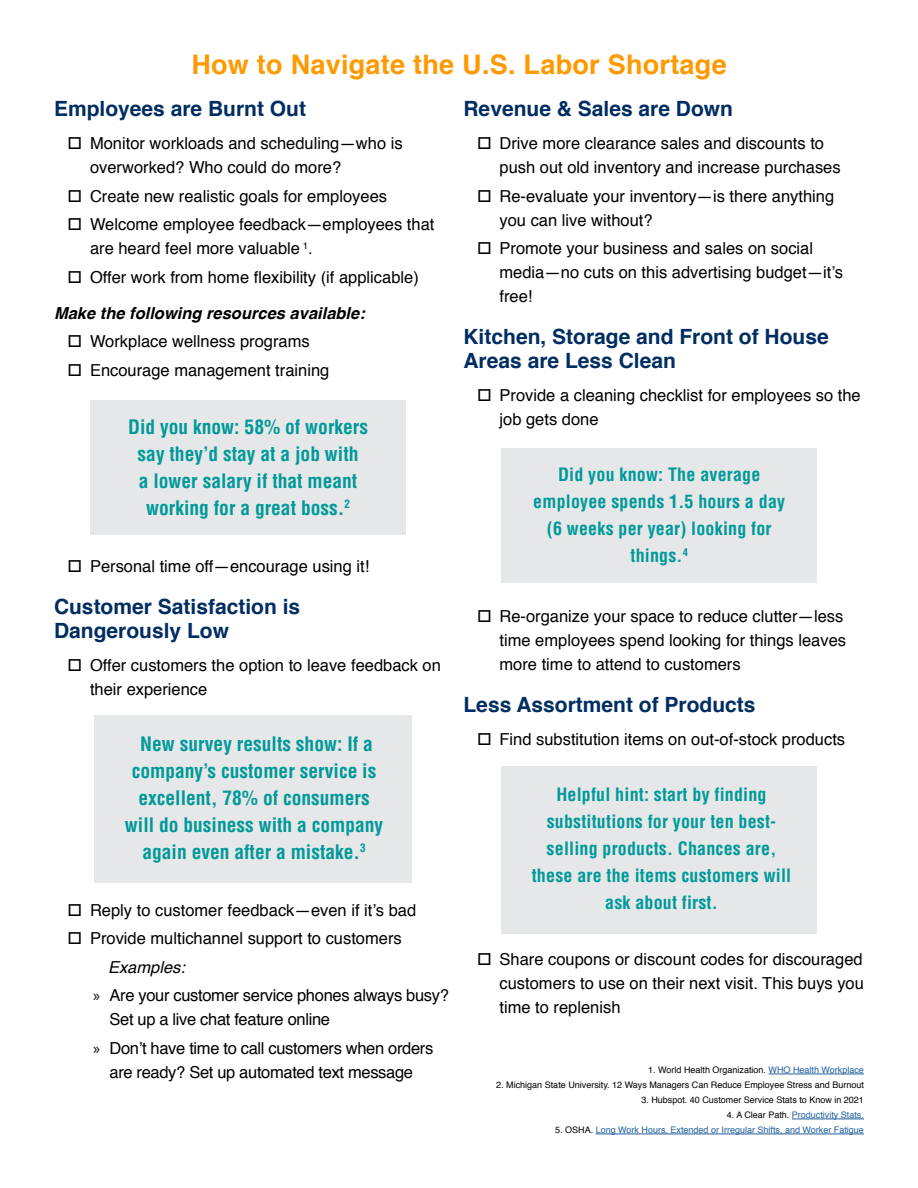
<style>
.page{position:relative;width:918px;height:1188px;background:#fff}
.page>*{position:absolute;margin:0;border:0;box-sizing:border-box;transform-origin:0 0}
.t1{font:700 27px "Helvetica";letter-spacing:.01em;color:#f90}
.t2{font:700 21px/24px "Helvetica";color:#002d62}
.t3{font:700 condensed 19.5px/27px "Helvetica";color:#099;text-align:center}
.t4{font:700 condensed 18px/27px "Helvetica";letter-spacing:.01em;color:#099;text-align:center}
.t5{font:16.5px/24px "Helvetica";color:#000}
.t6{font:16.5px/28.5px "Helvetica";letter-spacing:-.02em;color:#000}
.t7{font:italic 16.5px "Helvetica";color:#000}
.t8{font:9px "Helvetica";color:#000}
.t9{font:9px "Helvetica";color:#215e9e}
.s1{font-weight:700;font-style:italic}
.s2{font-family:"Myriad Pro"}
.s3{color:#215e9e}
.s4{color:#000}
</style>
<div class="page">
<div style="left:91px;top:400px;width:315px;height:135px;background:#e6e7e8"></div>
<div style="left:94px;top:716px;width:318px;height:167px;background:#e6e7e8"></div>
<div style="left:502px;top:448px;width:315px;height:135px;background:#e6e7e8"></div>
<div style="left:502px;top:766px;width:315px;height:168px;background:#e6e7e8"></div>
<hr style="left:769px;top:1074px;width:95px;height:1px;background:#215e9e">
<hr style="left:792px;top:1119px;width:72px;height:1px;background:#215e9e">
<hr style="left:596px;top:1134px;width:268px;height:1px;background:#215e9e">
<h1 class="t1" style="left:191px;top:43px;width:537px">How to Navigate the U.S. Labor Shortage</h1>
<p class="t2" style="left:54px;top:97px;width:254px">Employees are Burnt Out</p>
<p class="t5" style="left:90px;top:132px;width:314px;text-indent:-23px">□ Monitor workloads and scheduling—who is overworked? Who could do more?</p>
<p class="t5" style="left:68px;top:184px;width:321px">□ Create new realistic goals for employees</p>
<p class="t5" style="left:90px;top:213px;width:346px;text-indent:-23px">□ Welcome employee feedback—employees that are heard feel more valuable <sup>1</sup>.</p>
<p class="t5" style="left:54px;top:259px;width:366px;line-height:36px;text-indent:13px">□ Offer work from home flexibility (if applicable)<br><span class="s1">Make the following resources available:</span></p>
<p class="t5" style="left:67px;top:330px;width:244px">□ Workplace wellness programs</p>
<p class="t5" style="left:67px;top:358px;width:263px">□ Encourage management training</p>
<p class="t2" style="left:464px;top:97px;width:271px">Revenue &amp; Sales are Down</p>
<p class="t5" style="left:500px;top:132px;width:343px;text-indent:-23px">□ Drive more clearance sales and discounts to push out old inventory and increase purchases</p>
<p class="t5" style="left:500px;top:184px;width:336px;text-indent:-23px">□ Re-evaluate your inventory—is there anything you can live without?</p>
<p class="t5" style="left:500px;top:237px;width:345px;text-indent:-23px">□ Promote your business and sales on social media—no cuts on this advertising budget—it’s free!</p>
<p class="t2" style="left:464px;top:325px;width:367px">Kitchen, Storage and Front of House<br>Areas are Less Clean</p>
<p class="t5" style="left:500px;top:384px;width:363px;text-indent:-23px">□ Provide a cleaning checklist for employees so the job gets done</p>
<p class="t3" style="left:128px;top:413px;width:241px">Did you know: 58% of workers say they’d stay at a job with<br>a lower salary if that meant working for a great boss.<sup>2</sup></p>
<p class="t4" style="left:533px;top:461px;width:253px">Did you know: The average employee spends 1.5 hours a day (6 weeks per year) looking for things.<sup>4</sup></p>
<p class="t5" style="left:67px;top:555px;width:303px">□ Personal time off—encourage using it!</p>
<p class="t2" style="left:54px;top:595px;width:248px">Customer Satisfaction is<br>Dangerously Low</p>
<p class="t5" style="left:90px;top:654px;width:352px;text-indent:-23px">□ Offer customers the option to leave feedback on their experience</p>
<p class="t5" style="left:500px;top:604px;width:348px;text-indent:-23px">□ Re-organize your space to reduce clutter—less time employees spend looking for things leaves more time to attend to customers</p>
<p class="t2" style="left:464px;top:693px;width:294px">Less Assortment of Products</p>
<p class="t5" style="left:477px;top:727px;width:370px">□ Find substitution items on out-of-stock products</p>
<p class="t3" style="left:125px;top:730px;width:260px">New survey results show: If a company’s customer service is excellent, 78% of consumers will do business with a company again even after a mistake.<sup>3</sup></p>
<p class="t4" style="left:532px;top:781px;width:261px">Helpful hint: start by finding substitutions for your ten best&shy;selling products. Chances are, these are the items customers will ask about first.</p>
<p class="t5" style="left:68px;top:898px;width:350px">□ Reply to customer feedback—even if it’s bad</p>
<p class="t5" style="left:68px;top:927px;width:336px">□ Provide multichannel support to customers</p>
<p class="t7" style="left:108px;top:954px;width:79px">Examples:</p>
<p class="t6" style="left:93px;top:982px;width:357px"><span class="s2">»</span> Are your customer service phones always busy?</p>
<p class="t6" style="left:93px;top:1006px;width:342px;text-indent:17px">Set up a live chat feature online<br><span class="s2">»</span> Don’t have time to call customers when orders</p>
<p class="t6" style="left:110px;top:1058px;width:305px">are ready? Set up automated text message</p>
<p class="t5" style="left:500px;top:948px;width:366px;text-align:justify;text-indent:-23px">□ Share coupons or discount codes for discouraged customers to use on their next visit. This buys you time to replenish</p>
<p class="t8" style="left:648px;top:1063px;width:217px">1. World Health Organization. <span class="s3">WHO Health Workplace</span></p>
<p class="t8" style="left:496px;top:1078px;width:369px">2. Michigan State University. 12 Ways Managers Can Reduce Employee Stress and Burnout</p>
<p class="t8" style="left:641px;top:1093px;width:224px">3. Hubspot. 40 Customer Service Stats to Know in 2021</p>
<p class="t9" style="left:727px;top:1108px;width:139px"><span class="s4">4. A Clear Path.</span> Productivity Stats.</p>
<p class="t9" style="left:555px;top:1123px;width:310px"><span class="s4">5. OSHA.</span> Long Work Hours, Extended or Irregular Shifts, and Worker Fatigue</p>
</div>
